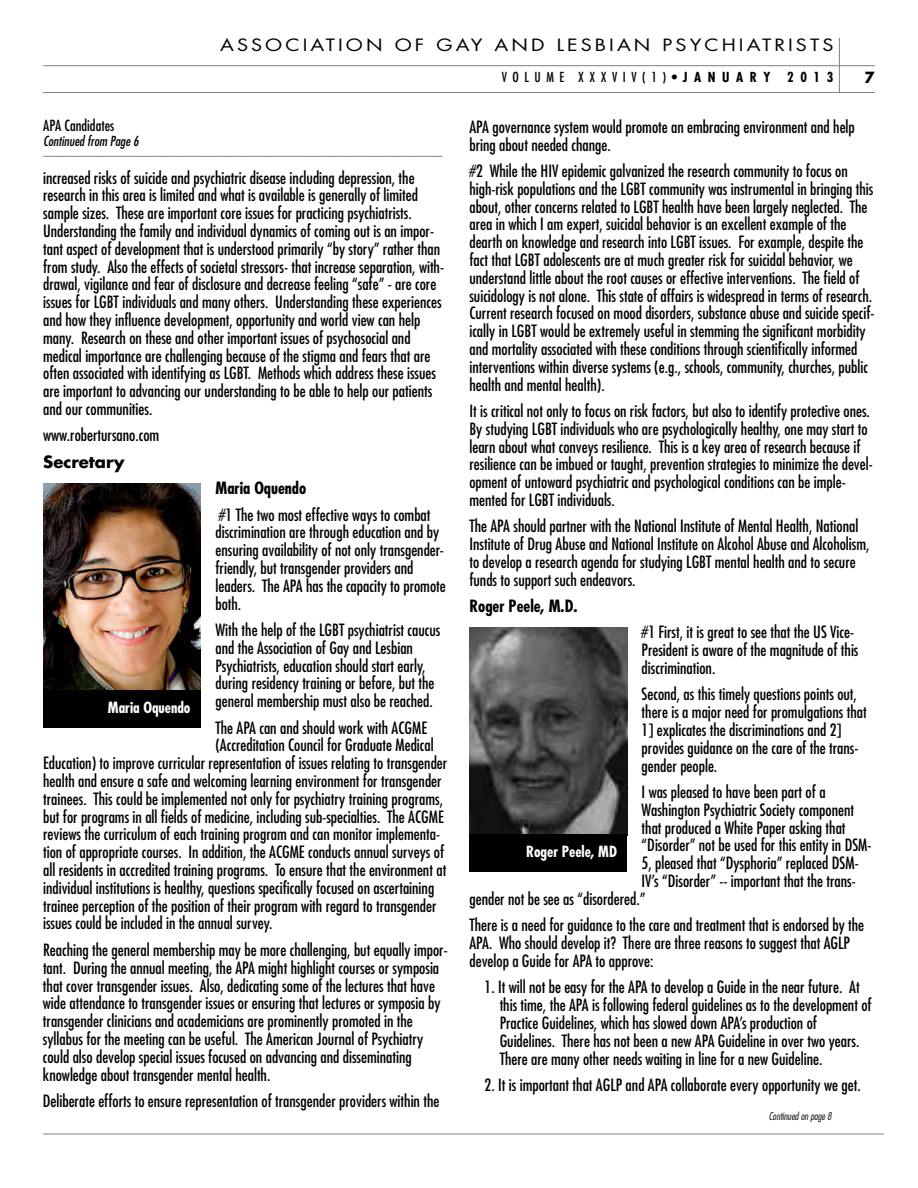
<style>
.page{position:relative;width:918px;height:1188px;background:#fff}
.page>*{position:absolute;margin:0;border:0;box-sizing:border-box;transform-origin:0 0}
.t1{font:condensed 16.5px/17.9px "Futura";color:#000}
.t2{font:16.5px "Futura";letter-spacing:.155em;color:#000;scale:1.2 1}
.t3{font:700 condensed 16.5px "Futura";color:#000}
.t4{font:700 16.5px "Futura";color:#000}
.t5{font:700 condensed 15px "Futura";color:#fff}
.t6{font:condensed 15px "Futura";color:#000}
.t7{font:700 15px "Futura";color:#000}
.t8{font:condensed 13.5px "Futura";letter-spacing:.41em;color:#000}
.t9{font:italic condensed 13.5px "Futura";color:#000}
.t10{font:italic condensed 10.5px "Futura";color:#666}
.t11{font:italic 300 condensed 10.5px "Futura";color:#000}
.s1{font-weight:700}
</style>
<div class="page">
<hr style="left:43px;top:92px;width:832px;height:1px;background:#808080">
<hr style="left:43px;top:65px;width:832px;height:1px;background:#808080">
<hr style="left:839px;top:38px;width:1px;height:55px;background:#808080">
<hr style="left:43px;top:1134px;width:841px;height:1px;background:#808080">
<img style="left:43px;top:483px;width:158px;height:209px">
<div style="left:43px;top:691px;width:157px;height:37px;background:#000"></div>
<img style="left:470px;top:627px;width:157px;height:207px">
<div style="left:470px;top:834px;width:157px;height:38px;background:#000"></div>
<p class="t2" style="left:220px;top:38px;width:513px">ASSOCIATION OF GAY AND LESBIAN PSYCHIATRISTS</p>
<p class="t8" style="left:502px;top:71px;width:333px">VOLUME XXXVIV(1)•<span class="s1">JANUARY 2013</span></p>
<p class="t7" style="left:865px;top:71px;width:12px">7</p>
<p class="t6" style="left:43px;top:119px;width:73px">APA Candidates</p>
<p class="t9" style="left:43px;top:135px;width:97px">Continued from Page 6</p>
<p class="t10" style="left:43px;top:151px;width:400px">––––––––––––––––––––––––––––––––––––––––––––––––––––––––––––––––––––––––––––</p>
<p class="t1" style="left:43px;top:170px;width:402px">increased risks of suicide and psychiatric disease including depression, the research in this area is limited and what is available is generally of limited sample sizes. These are important core issues for practicing psychiatrists.<br>Understanding the family and individual dynamics of coming out is an impor&shy;tant aspect of development that is understood primarily “by story” rather than from study. Also the effects of societal stressors- that increase separation, with&shy;drawal, vigilance and fear of disclosure and decrease feeling “safe” - are core issues for LGBT individuals and many others. Understanding these experiences and how they influence development, opportunity and world view can help many. Research on these and other important issues of psychosocial and medical importance are challenging because of the stigma and fears that are often associated with identifying as LGBT. Methods which address these issues are important to advancing our understanding to be able to help our patients and our communities.</p>
<p class="t1" style="left:43px;top:427px;width:118px">www.robertursano.com</p>
<p class="t4" style="left:43px;top:454px;width:83px">Secretary</p>
<p class="t3" style="left:215px;top:481px;width:92px">Maria Oquendo</p>
<p class="t1" style="left:215px;top:506px;width:232px">#1 The two most effective ways to combat discrimination are through education and by ensuring availability of not only transgender&shy;friendly, but transgender providers and leaders. The APA has the capacity to promote both.</p>
<p class="t1" style="left:215px;top:622px;width:226px">With the help of the LGBT psychiatrist caucus and the Association of Gay and Lesbian Psychiatrists, education should start early, during residency training or before, but the general membership must also be reached.</p>
<p class="t1" style="left:215px;top:720px;width:213px">The APA can and should work with ACGME</p>
<p class="t1" style="left:215px;top:737px;width:220px">(Accreditation Council for Graduate Medical</p>
<p class="t1" style="left:43px;top:755px;width:406px">Education) to improve curricular representation of issues relating to transgender</p>
<p class="t1" style="left:43px;top:773px;width:400px">health and ensure a safe and welcoming learning environment for transgender</p>
<p class="t1" style="left:43px;top:791px;width:401px">trainees. This could be implemented not only for psychiatry training programs,</p>
<p class="t1" style="left:43px;top:809px;width:402px">but for programs in all fields of medicine, including sub-specialties. The ACGME</p>
<p class="t1" style="left:43px;top:826px;width:398px">reviews the curriculum of each training program and can monitor implementa-</p>
<p class="t1" style="left:43px;top:844px;width:403px">tion of appropriate courses. In addition, the ACGME conducts annual surveys of</p>
<p class="t1" style="left:43px;top:862px;width:405px">all residents in accredited training programs. To ensure that the environment at</p>
<p class="t1" style="left:43px;top:880px;width:393px">individual institutions is healthy, questions specifically focused on ascertaining</p>
<p class="t1" style="left:43px;top:898px;width:395px">trainee perception of the position of their program with regard to transgender</p>
<p class="t1" style="left:43px;top:915px;width:231px">issues could be included in the annual survey.</p>
<p class="t1" style="left:43px;top:942px;width:406px">Reaching the general membership may be more challenging, but equally impor&shy;tant. During the annual meeting, the APA might highlight courses or symposia that cover transgender issues. Also, dedicating some of the lectures that have wide attendance to transgender issues or ensuring that lectures or symposia by transgender clinicians and academicians are prominently promoted in the syllabus for the meeting can be useful. The American Journal of Psychiatry could also develop special issues focused on advancing and disseminating knowledge about transgender mental health.</p>
<p class="t1" style="left:43px;top:1093px;width:398px">Deliberate efforts to ensure representation of transgender providers within the</p>
<p class="t5" style="left:108px;top:701px;width:84px">Maria Oquendo</p>
<p class="t1" style="left:469px;top:119px;width:387px">APA governance system would promote an embracing environment and help bring about needed change.</p>
<p class="t1" style="left:469px;top:163px;width:407px">#2 While the HIV epidemic galvanized the research community to focus on high-risk populations and the LGBT community was instrumental in bringing this about, other concerns related to LGBT health have been largely neglected. The area in which I am expert, suicidal behavior is an excellent example of the dearth on knowledge and research into LGBT issues. For example, despite the fact that LGBT adolescents are at much greater risk for suicidal behavior, we understand little about the root causes or effective interventions. The field of suicidology is not alone. This state of affairs is widespread in terms of research.<br>Current research focused on mood disorders, substance abuse and suicide specif&shy;ically in LGBT would be extremely useful in stemming the significant morbidity and mortality associated with these conditions through scientifically informed interventions within diverse systems (e.g., schools, community, churches, public health and mental health).</p>
<p class="t1" style="left:469px;top:403px;width:405px">It is critical not only to focus on risk factors, but also to identify protective ones.<br>By studying LGBT individuals who are psychologically healthy, one may start to learn about what conveys resilience. This is a key area of research because if resilience can be imbued or taught, prevention strategies to minimize the devel&shy;opment of untoward psychiatric and psychological conditions can be imple&shy;mented for LGBT individuals.</p>
<p class="t1" style="left:469px;top:518px;width:402px">The APA should partner with the National Institute of Mental Health, National Institute of Drug Abuse and National Institute on Alcohol Abuse and Alcoholism, to develop a research agenda for studying LGBT mental health and to secure funds to support such endeavors.</p>
<p class="t3" style="left:469px;top:599px;width:110px">Roger Peele, M.D.</p>
<p class="t1" style="left:642px;top:624px;width:218px">#1 First, it is great to see that the US Vice-<br>President is aware of the magnitude of this discrimination.</p>
<p class="t1" style="left:642px;top:686px;width:227px">Second, as this timely questions points out, there is a major need for promulgations that 1] explicates the discriminations and 2] provides guidance on the care of the trans&shy;gender people.</p>
<p class="t1" style="left:642px;top:784px;width:185px">I was pleased to have been part of a</p>
<p class="t1" style="left:642px;top:802px;width:214px">Washington Psychiatric Society component</p>
<p class="t1" style="left:642px;top:820px;width:205px">that produced a White Paper asking that</p>
<p class="t1" style="left:642px;top:837px;width:231px">“Disorder” not be used for this entity in DSM-</p>
<p class="t1" style="left:642px;top:855px;width:219px">5, pleased that “Dysphoria” replaced DSM-</p>
<p class="t1" style="left:642px;top:873px;width:216px">IV’s “Disorder” -- important that the trans-</p>
<p class="t1" style="left:469px;top:891px;width:178px">gender not be see as “disordered.”</p>
<p class="t1" style="left:469px;top:917px;width:396px">There is a need for guidance to the care and treatment that is endorsed by the<br>APA. Who should develop it? There are three reasons to suggest that AGLP develop a Guide for APA to approve:</p>
<p class="t1" style="left:500px;top:979px;width:374px;text-indent:-15px">1. It will not be easy for the APA to develop a Guide in the near future. At this time, the APA is following federal guidelines as to the development of Practice Guidelines, which has slowed down APA’s production of Guidelines. There has not been a new APA Guideline in over two years.<br>There are many other needs waiting in line for a new Guideline.</p>
<p class="t1" style="left:485px;top:1077px;width:378px">2. It is important that AGLP and APA collaborate every opportunity we get.</p>
<p class="t11" style="left:769px;top:1111px;width:64px">Continued on page 8</p>
<p class="t5" style="left:526px;top:844px;width:92px">Roger Peele, MD</p>
</div>
